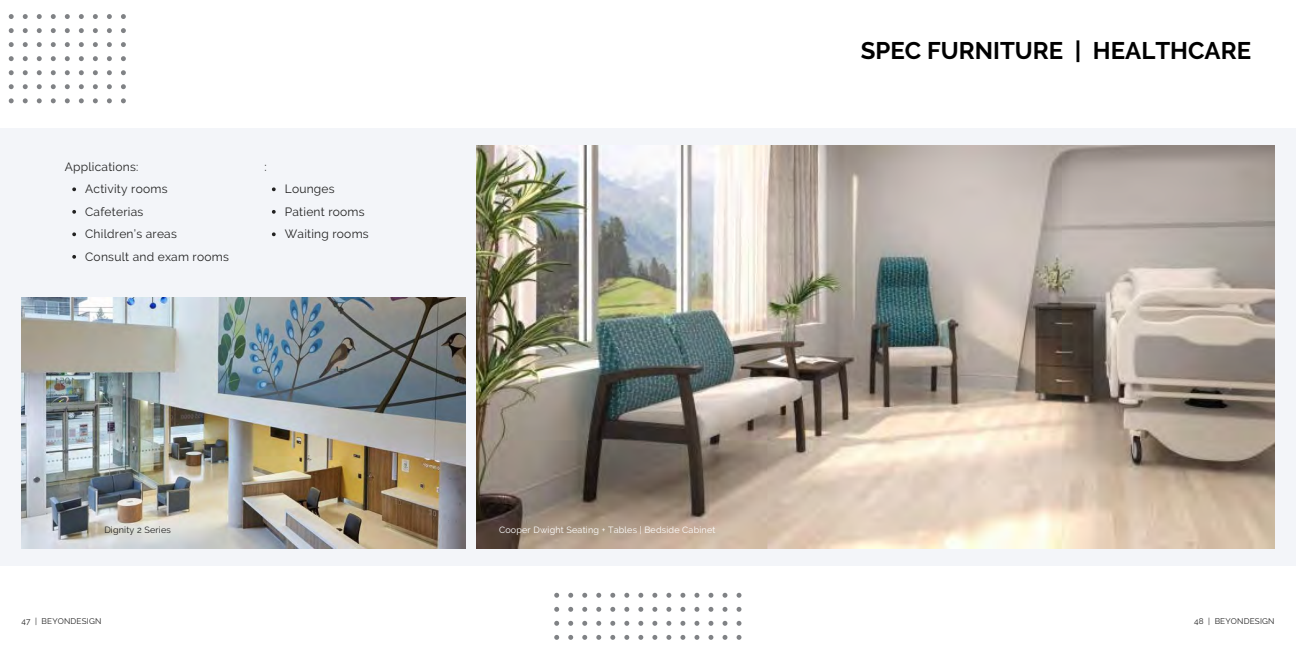
<style>
.page{position:relative;width:1296px;height:648px;background:#fff}
.page>*{position:absolute;margin:0;border:0;box-sizing:border-box;transform-origin:0 0}
.t1{font:700 24px "Raleway";color:#000}
.t2{font:12px/22.5px "Raleway";letter-spacing:.02em;color:#222}
.t3{font:9px "Raleway";letter-spacing:.02em;color:#fff}
.t4{font:9px "Raleway";letter-spacing:.02em;color:#222}
.t5{font:8.2px "Raleway";letter-spacing:.02em;color:#222}
</style>
<div class="page">
<div style="left:0;top:128px;width:1296px;height:438px;background:#f3f5f9"></div>
<img style="left:476px;top:146px;width:798px;height:403px">
<svg style="left:9px;top:14px;width:5px;height:5px"></svg>
<svg style="left:23px;top:14px;width:5px;height:5px"></svg>
<svg style="left:9px;top:28px;width:5px;height:5px"></svg>
<svg style="left:23px;top:28px;width:5px;height:5px"></svg>
<svg style="left:9px;top:42px;width:5px;height:5px"></svg>
<svg style="left:23px;top:42px;width:5px;height:5px"></svg>
<svg style="left:9px;top:56px;width:5px;height:5px"></svg>
<svg style="left:23px;top:56px;width:5px;height:5px"></svg>
<svg style="left:9px;top:70px;width:5px;height:5px"></svg>
<svg style="left:23px;top:70px;width:5px;height:5px"></svg>
<svg style="left:9px;top:84px;width:5px;height:5px"></svg>
<svg style="left:23px;top:84px;width:5px;height:5px"></svg>
<svg style="left:9px;top:98px;width:5px;height:5px"></svg>
<svg style="left:23px;top:98px;width:5px;height:5px"></svg>
<svg style="left:37px;top:14px;width:5px;height:5px"></svg>
<svg style="left:51px;top:14px;width:5px;height:5px"></svg>
<svg style="left:65px;top:14px;width:5px;height:5px"></svg>
<svg style="left:79px;top:14px;width:5px;height:5px"></svg>
<svg style="left:93px;top:14px;width:5px;height:5px"></svg>
<svg style="left:107px;top:14px;width:5px;height:5px"></svg>
<svg style="left:121px;top:14px;width:5px;height:5px"></svg>
<svg style="left:37px;top:28px;width:5px;height:5px"></svg>
<svg style="left:51px;top:28px;width:5px;height:5px"></svg>
<svg style="left:65px;top:28px;width:5px;height:5px"></svg>
<svg style="left:79px;top:28px;width:5px;height:5px"></svg>
<svg style="left:93px;top:28px;width:5px;height:5px"></svg>
<svg style="left:107px;top:28px;width:5px;height:5px"></svg>
<svg style="left:121px;top:28px;width:5px;height:5px"></svg>
<svg style="left:37px;top:42px;width:5px;height:5px"></svg>
<svg style="left:51px;top:42px;width:5px;height:5px"></svg>
<svg style="left:65px;top:42px;width:5px;height:5px"></svg>
<svg style="left:79px;top:42px;width:5px;height:5px"></svg>
<svg style="left:93px;top:42px;width:5px;height:5px"></svg>
<svg style="left:107px;top:42px;width:5px;height:5px"></svg>
<svg style="left:121px;top:42px;width:5px;height:5px"></svg>
<svg style="left:37px;top:56px;width:5px;height:5px"></svg>
<svg style="left:51px;top:56px;width:5px;height:5px"></svg>
<svg style="left:65px;top:56px;width:5px;height:5px"></svg>
<svg style="left:79px;top:56px;width:5px;height:5px"></svg>
<svg style="left:93px;top:56px;width:5px;height:5px"></svg>
<svg style="left:107px;top:56px;width:5px;height:5px"></svg>
<svg style="left:121px;top:56px;width:5px;height:5px"></svg>
<svg style="left:37px;top:70px;width:5px;height:5px"></svg>
<svg style="left:51px;top:70px;width:5px;height:5px"></svg>
<svg style="left:65px;top:70px;width:5px;height:5px"></svg>
<svg style="left:79px;top:70px;width:5px;height:5px"></svg>
<svg style="left:93px;top:70px;width:5px;height:5px"></svg>
<svg style="left:107px;top:70px;width:5px;height:5px"></svg>
<svg style="left:121px;top:70px;width:5px;height:5px"></svg>
<svg style="left:37px;top:84px;width:5px;height:5px"></svg>
<svg style="left:51px;top:84px;width:5px;height:5px"></svg>
<svg style="left:65px;top:84px;width:5px;height:5px"></svg>
<svg style="left:79px;top:84px;width:5px;height:5px"></svg>
<svg style="left:93px;top:84px;width:5px;height:5px"></svg>
<svg style="left:107px;top:84px;width:5px;height:5px"></svg>
<svg style="left:121px;top:84px;width:5px;height:5px"></svg>
<svg style="left:37px;top:98px;width:5px;height:5px"></svg>
<svg style="left:51px;top:98px;width:5px;height:5px"></svg>
<svg style="left:65px;top:98px;width:5px;height:5px"></svg>
<svg style="left:79px;top:98px;width:5px;height:5px"></svg>
<svg style="left:93px;top:98px;width:5px;height:5px"></svg>
<svg style="left:107px;top:98px;width:5px;height:5px"></svg>
<svg style="left:121px;top:98px;width:5px;height:5px"></svg>
<svg style="left:554px;top:593px;width:5px;height:5px"></svg>
<svg style="left:568px;top:593px;width:5px;height:5px"></svg>
<svg style="left:582px;top:593px;width:5px;height:5px"></svg>
<svg style="left:596px;top:593px;width:5px;height:5px"></svg>
<svg style="left:610px;top:593px;width:5px;height:5px"></svg>
<svg style="left:624px;top:593px;width:5px;height:5px"></svg>
<svg style="left:638px;top:593px;width:5px;height:5px"></svg>
<svg style="left:554px;top:607px;width:5px;height:5px"></svg>
<svg style="left:568px;top:607px;width:5px;height:5px"></svg>
<svg style="left:582px;top:607px;width:5px;height:5px"></svg>
<svg style="left:596px;top:607px;width:5px;height:5px"></svg>
<svg style="left:610px;top:607px;width:5px;height:5px"></svg>
<svg style="left:624px;top:607px;width:5px;height:5px"></svg>
<svg style="left:638px;top:607px;width:5px;height:5px"></svg>
<svg style="left:554px;top:621px;width:5px;height:5px"></svg>
<svg style="left:568px;top:621px;width:5px;height:5px"></svg>
<svg style="left:582px;top:621px;width:5px;height:5px"></svg>
<svg style="left:596px;top:621px;width:5px;height:5px"></svg>
<svg style="left:610px;top:621px;width:5px;height:5px"></svg>
<svg style="left:624px;top:621px;width:5px;height:5px"></svg>
<svg style="left:638px;top:621px;width:5px;height:5px"></svg>
<svg style="left:554px;top:635px;width:5px;height:5px"></svg>
<svg style="left:568px;top:635px;width:5px;height:5px"></svg>
<svg style="left:582px;top:635px;width:5px;height:5px"></svg>
<svg style="left:596px;top:635px;width:5px;height:5px"></svg>
<svg style="left:610px;top:635px;width:5px;height:5px"></svg>
<svg style="left:624px;top:635px;width:5px;height:5px"></svg>
<svg style="left:638px;top:635px;width:5px;height:5px"></svg>
<svg style="left:652px;top:593px;width:5px;height:5px"></svg>
<svg style="left:666px;top:593px;width:5px;height:5px"></svg>
<svg style="left:680px;top:593px;width:5px;height:5px"></svg>
<svg style="left:694px;top:593px;width:5px;height:5px"></svg>
<svg style="left:709px;top:593px;width:4px;height:5px"></svg>
<svg style="left:723px;top:593px;width:4px;height:5px"></svg>
<svg style="left:737px;top:593px;width:4px;height:5px"></svg>
<svg style="left:652px;top:607px;width:5px;height:5px"></svg>
<svg style="left:666px;top:607px;width:5px;height:5px"></svg>
<svg style="left:680px;top:607px;width:5px;height:5px"></svg>
<svg style="left:694px;top:607px;width:5px;height:5px"></svg>
<svg style="left:709px;top:607px;width:4px;height:5px"></svg>
<svg style="left:723px;top:607px;width:4px;height:5px"></svg>
<svg style="left:737px;top:607px;width:4px;height:5px"></svg>
<svg style="left:652px;top:621px;width:5px;height:5px"></svg>
<svg style="left:666px;top:621px;width:5px;height:5px"></svg>
<svg style="left:680px;top:621px;width:5px;height:5px"></svg>
<svg style="left:694px;top:621px;width:5px;height:5px"></svg>
<svg style="left:709px;top:621px;width:4px;height:5px"></svg>
<svg style="left:723px;top:621px;width:4px;height:5px"></svg>
<svg style="left:737px;top:621px;width:4px;height:5px"></svg>
<svg style="left:652px;top:635px;width:5px;height:5px"></svg>
<svg style="left:666px;top:635px;width:5px;height:5px"></svg>
<svg style="left:680px;top:635px;width:5px;height:5px"></svg>
<svg style="left:694px;top:635px;width:5px;height:5px"></svg>
<svg style="left:709px;top:635px;width:4px;height:5px"></svg>
<svg style="left:723px;top:635px;width:4px;height:5px"></svg>
<svg style="left:737px;top:635px;width:4px;height:5px"></svg>
<img style="left:21px;top:297px;width:444px;height:251px">
<svg style="left:72px;top:187px;width:4px;height:4px"></svg>
<svg style="left:72px;top:210px;width:4px;height:4px"></svg>
<svg style="left:72px;top:232px;width:4px;height:4px"></svg>
<svg style="left:72px;top:255px;width:4px;height:4px"></svg>
<svg style="left:272px;top:187px;width:4px;height:4px"></svg>
<svg style="left:272px;top:210px;width:4px;height:4px"></svg>
<svg style="left:272px;top:232px;width:4px;height:4px"></svg>
<p class="t2" style="left:65px;top:155px;width:75px">Applications:</p>
<p class="t2" style="left:85px;top:178px;width:145px">Activity rooms<br>Cafeterias<br>Children’s areas<br>Consult and exam rooms</p>
<p class="t2" style="left:264px;top:155px;width:4px">:</p>
<p class="t2" style="left:285px;top:178px;width:85px">Lounges<br>Patient rooms<br>Waiting rooms</p>
<p class="t4" style="left:104px;top:525px;width:68px">Dignity 2 Series</p>
<p class="t3" style="left:499px;top:525px;width:218px">Cooper Dwight Seating + Tables | Bedside Cabinet</p>
<h1 class="t1" style="left:861px;top:36px;width:392px">SPEC FURNITURE | HEALTHCARE</h1>
<p class="t5" style="left:21px;top:616px;width:82px">47 | BEYONDESIGN</p>
<p class="t5" style="left:1194px;top:616px;width:82px">48 | BEYONDESIGN</p>
</div>
